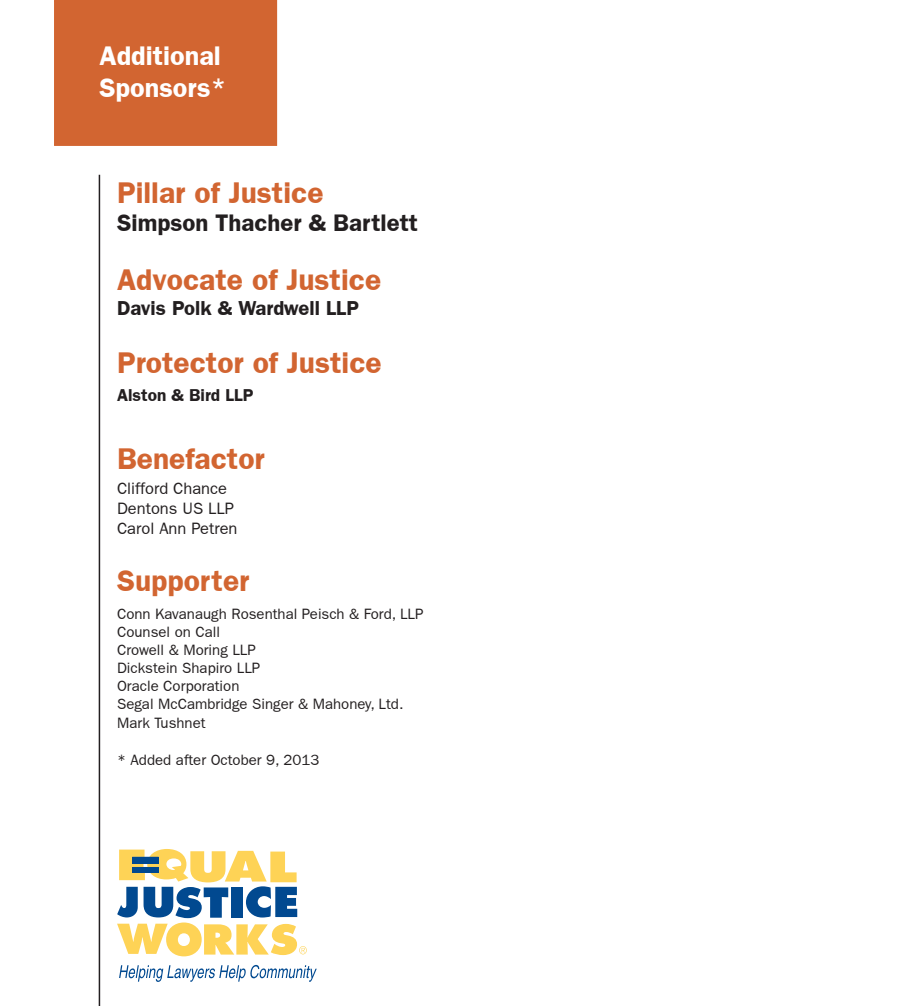
<style>
.page{position:relative;width:916px;height:1006px;background:#fff}
.page>*{position:absolute;margin:0;border:0;box-sizing:border-box;transform-origin:0 0}
.t1{font:600 30px "ITC Franklin Gothic";color:#d26531}
.t2{font:600 27px/32.4px "ITC Franklin Gothic";color:#fff}
.t3{font:600 24px "ITC Franklin Gothic";color:#231f20}
.t4{font:600 20.25px "ITC Franklin Gothic";color:#231f20}
.t5{font:600 17.25px "ITC Franklin Gothic";color:#231f20}
.t6{font:16.5px/19.8px "ITC Franklin Gothic";color:#231f20}
.t7{font:15px/18.1px "ITC Franklin Gothic";color:#231f20}
</style>
<div class="page">
<svg style="left:117px;top:849px;width:190px;height:107px"></svg>
<svg style="left:119px;top:964px;width:198px;height:17px"></svg>
<div style="left:55px;top:1px;width:221px;height:144px;background:#d26531"></div>
<div style="left:54px;top:0;width:223px;height:146px;border:2px solid #d26531"></div>
<hr style="left:99px;top:175px;width:1px;height:830px;background:#231f20">
<p class="t2" style="left:99px;top:39px;width:129px">Additional<br>Sponsors*</p>
<p class="t1" style="left:117px;top:174px;width:208px">Pillar of Justice</p>
<p class="t3" style="left:117px;top:209px;width:302px">Simpson Thacher &amp; Bartlett</p>
<p class="t1" style="left:117px;top:262px;width:265px">Advocate of Justice</p>
<p class="t4" style="left:117px;top:295px;width:243px">Davis Polk &amp; Wardwell LLP</p>
<p class="t1" style="left:117px;top:345px;width:266px">Protector of Justice</p>
<p class="t5" style="left:117px;top:385px;width:138px">Alston &amp; Bird LLP</p>
<p class="t1" style="left:117px;top:440px;width:149px">Benefactor</p>
<p class="t6" style="left:117px;top:478px;width:122px">Clifford Chance<br>Dentons US LLP<br>Carol Ann Petren</p>
<p class="t1" style="left:117px;top:562px;width:134px">Supporter</p>
<p class="t7" style="left:117px;top:605px;width:308px">Conn Kavanaugh Rosenthal Peisch &amp; Ford, LLP<br>Counsel on Call<br>Crowell &amp; Moring LLP<br>Dickstein Shapiro LLP<br>Oracle Corporation<br>Segal McCambridge Singer &amp; Mahoney, Ltd.<br>Mark Tushnet</p>
<p class="t7" style="left:117px;top:750px;width:204px">* Added after October 9, 2013</p>
</div>
